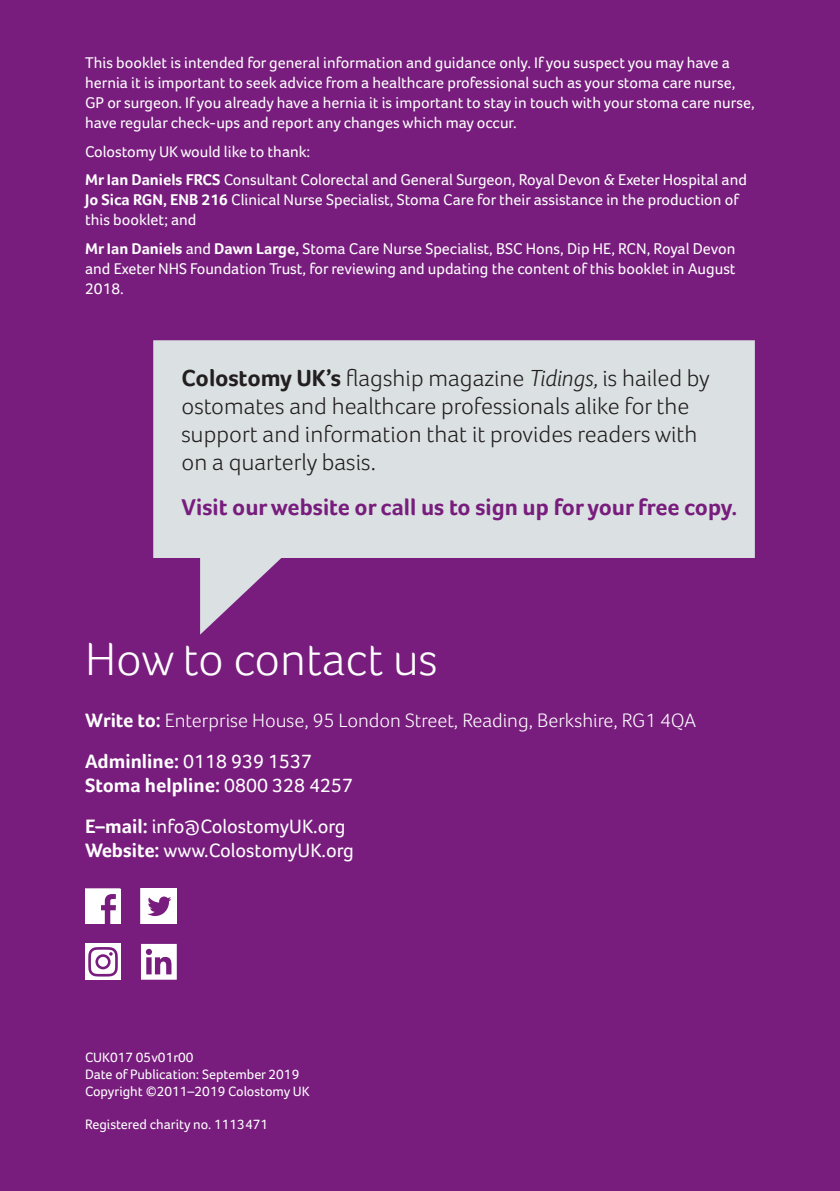
<style>
.page{position:relative;width:840px;height:1191px;background:#fff}
.page>*{position:absolute;margin:0;border:0;box-sizing:border-box;transform-origin:0 0}
.t1{font:300 48px "Foco";color:#fff}
.t2{font:300 24px/28px "Foco";color:#231f20}
.t3{font:700 23.6px "Foco";color:#781d7d}
.t4{font:300 20px/41px "Foco";color:#fff}
.t5{font:20px/41px "Foco";color:#fff}
.t6{font:16px/20px "Foco";color:#fff}
.t7{font:14px/16.8px "Foco";color:#fff}
.s1{font-weight:700}
.s2{font-style:italic}
.s3{font-weight:400}
</style>
<div class="page">
<div style="left:0;top:0;width:839px;height:1191px;background:#781d7d"></div>
<svg style="left:85px;top:888px;width:36px;height:36px"></svg>
<svg style="left:141px;top:888px;width:36px;height:36px"></svg>
<svg style="left:85px;top:944px;width:36px;height:35px"></svg>
<svg style="left:141px;top:944px;width:36px;height:35px"></svg>
<svg style="left:153px;top:340px;width:601px;height:294px;fill:#dbe1e2"></svg>
<p class="t6" style="left:85px;top:52px;width:670px">This booklet is intended for general information and guidance only. If you suspect you may have a hernia it is important to seek advice from a healthcare professional such as your stoma care nurse, GP or surgeon. If you already have a hernia it is important to stay in touch with your stoma care nurse, have regular check-ups and report any changes which may occur.</p>
<p class="t6" style="left:85px;top:137px;width:663px;line-height:28.6px">Colostomy UKwould like to thank:<br><span class="s1">Mr Ian Daniels FRCS</span> Consultant Colorectal and General Surgeon, Royal Devon &amp; Exeter Hospital and</p>
<p class="t6" style="left:85px;top:189px;width:654px"><span class="s1">Jo Sica RGN, ENB 216</span> Clinical Nurse Specialist, Stoma Care for their assistance in the production of this booklet; and</p>
<p class="t6" style="left:85px;top:238px;width:651px;text-align:justify"><span class="s1">Mr Ian Daniels</span> and <span class="s1">Dawn Large,</span> Stoma Care Nurse Specialist, BSC Hons, Dip HE, RCN, Royal Devon and Exeter NHS Foundation Trust, for reviewing and updating the content of this booklet in August 2018.</p>
<h2 class="t2" style="left:181px;top:363px;width:529px"><span class="s1">Colostomy UK’s</span> flagship magazine <span class="s2">Tidings,</span> is hailed by ostomates and healthcare professionals alike for the support and information that it provides readers with on a quarterly basis.</h2>
<h3 class="t3" style="left:181px;top:491px;width:557px">Visit our website or call us to sign up for your free copy.</h3>
<h1 class="t1" style="left:85px;top:627px;width:354px">How to contact us</h1>
<p class="t4" style="left:85px;top:700px;width:612px"><span class="s1">Write to:</span> Enterprise House, 95 London Street, Reading, Berkshire, RG1 4QA<br><span class="s1">Adminline:</span> <span class="s3">0118 939 1537</span></p>
<p class="t5" style="left:85px;top:765px;width:269px"><span class="s1">Stoma helpline:</span> 0800 328 4257<br><span class="s1">E–mail:</span> info@ColostomyUK.org</p>
<p class="t5" style="left:85px;top:830px;width:270px"><span class="s1">Website:</span> www.ColostomyUK.org</p>
<p class="t7" style="left:85px;top:1048px;width:226px">CUK017 05v01r00<br>Date of Publication: September 2019<br>Copyright ©2011‒2019 Colostomy UK</p>
<p class="t7" style="left:85px;top:1116px;width:184px">Registered charity no. 1113471</p>
</div>
